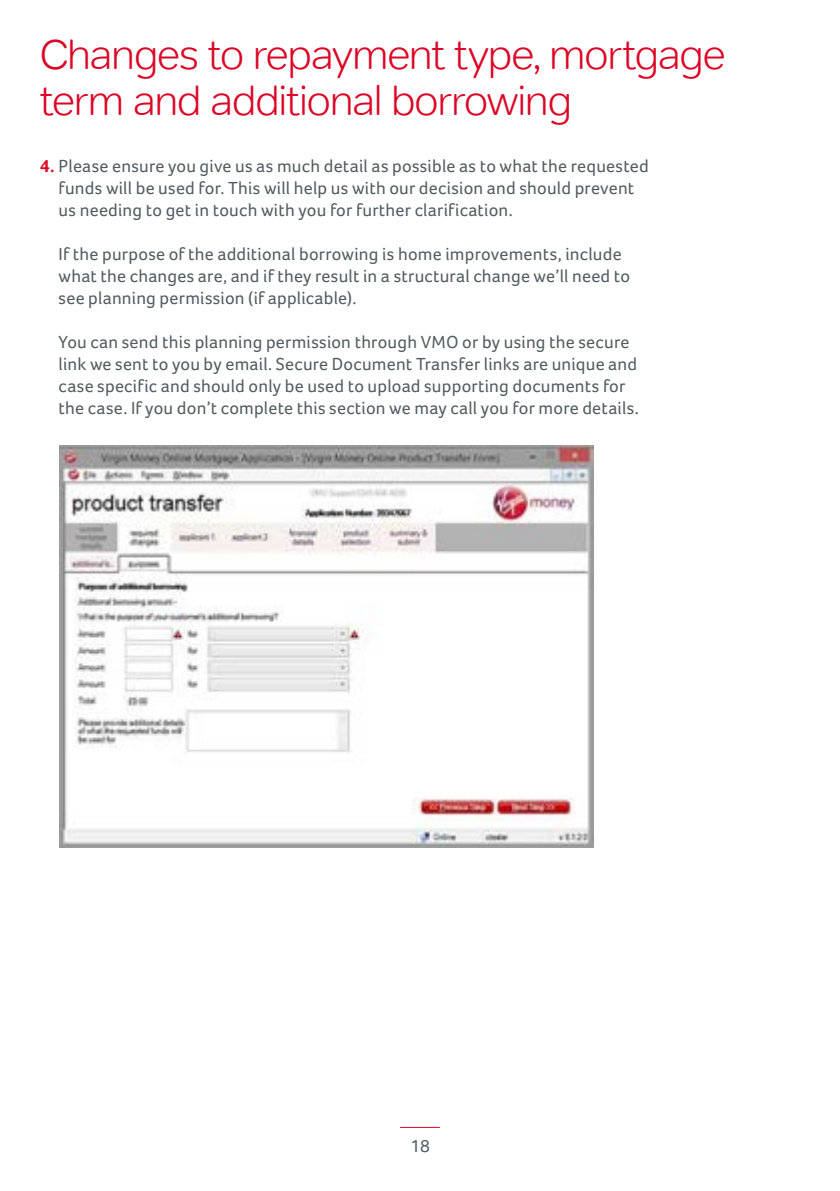
<style>
.page{position:relative;width:840px;height:1191px;background:#fff}
.page>*{position:absolute;margin:0;border:0;box-sizing:border-box;transform-origin:0 0}
.bodycopy_1mm{font:300 42px/46px "Tondo";letter-spacing:-.03em;color:#db0626}
.bodycopy_3_5mm{font:18px/22px "Foco";letter-spacing:.01em;color:#535d62}
.t1{font:18px "Foco";color:#535e63}
.s1{font-weight:700;color:#db0626}
</style>
<div class="page">
<img style="left:60px;top:445px;width:532px;height:402px">
<hr style="left:400px;top:1126px;width:39px;height:1px;background:#db0626">
<p class="bodycopy_1mm" style="left:40px;top:31px;width:687px">Changes to repayment type, mortgage term and additional borrowing</p>
<p class="bodycopy_3_5mm" style="left:59px;top:154px;width:591px;text-indent:-19px"><span class="s1">4.</span> Please ensure you give us as much detail as possible as to what the requested funds will be used for. This will help us with our decision and should prevent us needing to get in touch with you for further clarification.</p>
<p class="bodycopy_3_5mm" style="left:59px;top:242px;width:572px">If the purpose of the additional borrowing is home improvements, include what the changes are, and if they result in a structural change we’ll need to see planning permission (if applicable).</p>
<p class="bodycopy_3_5mm" style="left:59px;top:330px;width:581px">You can send this planning permission through VMO or by using the secure link we sent to you by email. Secure Document Transfer links are unique and case specific and should only be used to upload supporting documents for the case. If you don’t complete this section we may call you for more details.</p>
<p class="t1" style="left:410px;top:1135px;width:21px">18</p>
</div>
